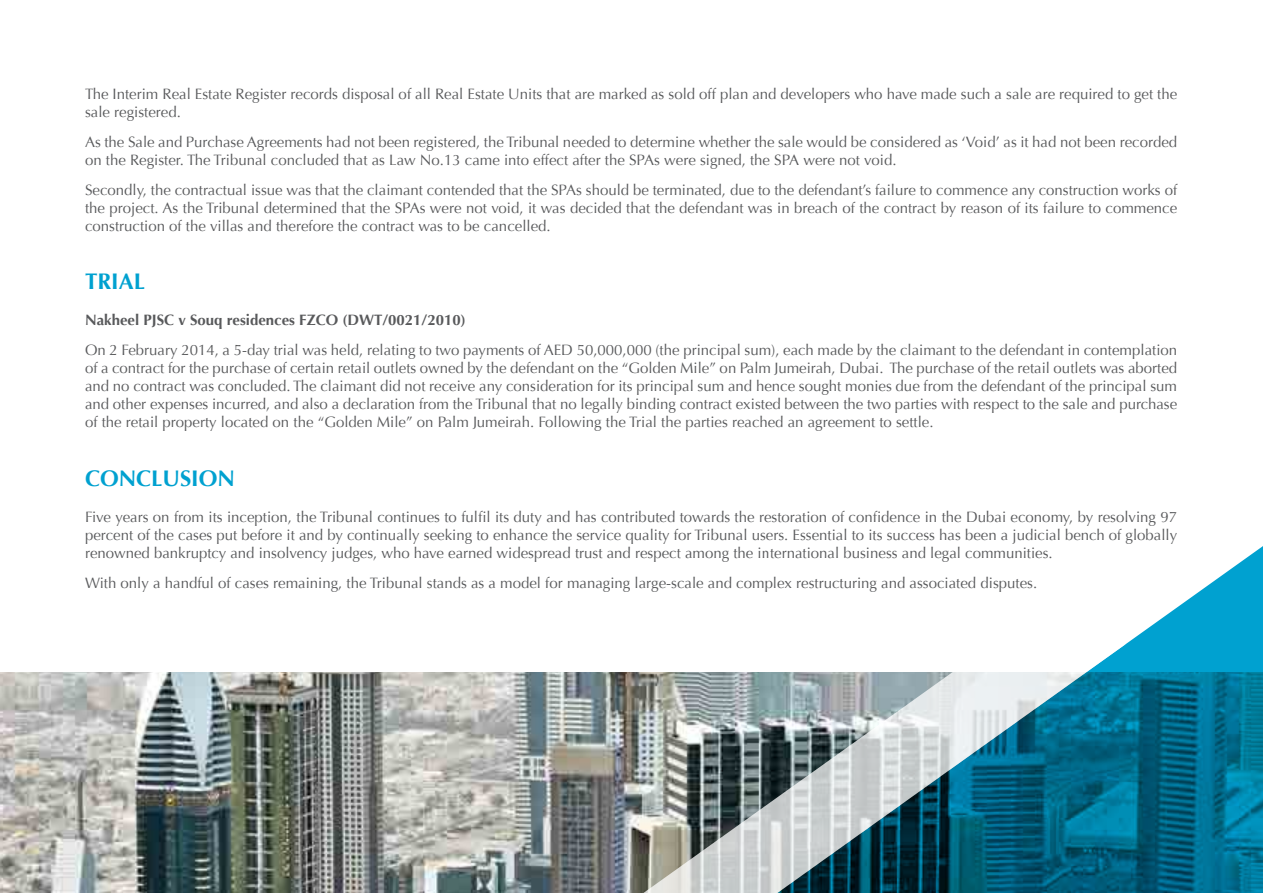
<style>
.page{position:relative;width:1263px;height:893px;background:#fff}
.page>*{position:absolute;margin:0;border:0;box-sizing:border-box;transform-origin:0 0}
.t1{font:700 22.5px "Optima";color:#00a1d0}
.t2{font:15px/18px "Optima";color:#58595b;text-align:justify}
.t3{font:700 15px "Optima";color:#58595b}
</style>
<div class="page">
<img style="left:0;top:673px;width:631px;height:220px">
<svg style="left:1125px;top:546px;width:138px;height:347px"></svg>
<svg style="left:631px;top:644px;width:494px;height:249px"></svg>
<p class="t2" style="left:85px;top:85px;width:1094px">The Interim Real Estate Register records disposal of all Real Estate Units that are marked as sold off plan and developers who have made such a sale are required to get the sale registered.</p>
<p class="t2" style="left:85px;top:133px;width:1094px">As the Sale and Purchase Agreements had not been registered, the Tribunal needed to determine whether the sale would be considered as ‘Void’ as it had not been recorded on the Register. The Tribunal concluded that as Law No.13 came into effect after the SPAs were signed, the SPA were not void.</p>
<p class="t2" style="left:85px;top:181px;width:1094px">Secondly, the contractual issue was that the claimant contended that the SPAs should be terminated, due to the defendant’s failure to commence any construction works of the project. As the Tribunal determined that the SPAs were not void, it was decided that the defendant was in breach of the contract by reason of its failure to commence construction of the villas and therefore the contract was to be cancelled.</p>
<h1 class="t1" style="left:85px;top:269px;width:62px">TRIAL</h1>
<p class="t3" style="left:85px;top:312px;width:382px">Nakheel PJSC v Souq residences FZCO (DWT/0021/2010)</p>
<p class="t2" style="left:85px;top:341px;width:1094px">On 2 February 2014, a 5-day trial was held, relating to two payments of AED 50,000,000 (the principal sum), each made by the claimant to the defendant in contemplation of a contract for the purchase of certain retail outlets owned by the defendant on the “Golden Mile” on Palm Jumeirah, Dubai. The purchase of the retail outlets was aborted and no contract was concluded. The claimant did not receive any consideration for its principal sum and hence sought monies due from the defendant of the principal sum and other expenses incurred, and also a declaration from the Tribunal that no legally binding contract existed between the two parties with respect to the sale and purchase of the retail property located on the “Golden Mile” on Palm Jumeirah. Following the Trial the parties reached an agreement to settle.</p>
<h1 class="t1" style="left:85px;top:465px;width:152px">CONCLUSION</h1>
<p class="t2" style="left:85px;top:508px;width:1094px">Five years on from its inception, the Tribunal continues to fulfil its duty and has contributed towards the restoration of confidence in the Dubai economy, by resolving 97 percent of the cases put before it and by continually seeking to enhance the service quality for Tribunal users. Essential to its success has been a judicial bench of globally renowned bankruptcy and insolvency judges, who have earned widespread trust and respect among the international business and legal communities.</p>
<p class="t2" style="left:85px;top:574px;width:954px">With only a handful of cases remaining, the Tribunal stands as a model for managing large-scale and complex restructuring and associated disputes.</p>
</div>
